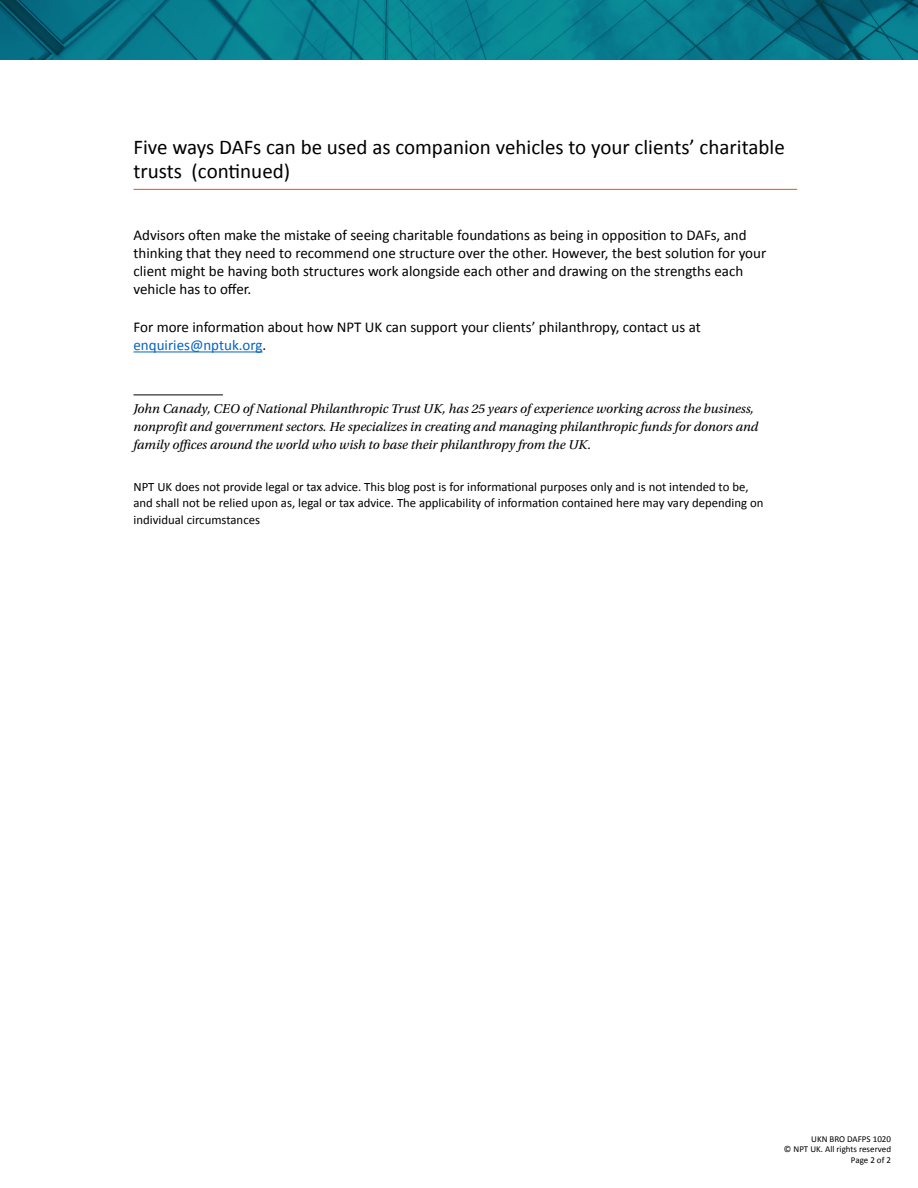
<style>
.page{position:relative;width:918px;height:1188px;background:#fff}
.page>*{position:absolute;margin:0;border:0;box-sizing:border-box;transform-origin:0 0}
.t1{font:21px/24px "Calibri";color:#000}
.t2{font:15px/18px "Calibri";color:#000}
.t3{font:italic 13.5px/18px "Utopia Std";color:#000}
.t4{font:12.75px/16.5px "Calibri";color:#000}
.t5{font:9px/10.5px "Calibri";color:#000;text-align:right}
.s1{color:#0563c1}
</style>
<div class="page">
<hr style="left:134px;top:351px;width:129px;height:1px;background:#0563c1">
<hr style="left:134px;top:395px;width:89px;height:1px;background:#000">
<hr style="left:134px;top:189px;width:663px;height:1px;background:#f15623">
<img style="left:0;top:0;width:918px;height:60px">
<h1 class="t1" style="left:134px;top:135px;width:653px">Five ways DAFs can be used as companion vehicles to your clients’ charitable trusts (continued)</h1>
<p class="t2" style="left:134px;top:226px;width:634px">Advisors often make the mistake of seeing charitable foundations as being in opposition to DAFs, and thinking that they need to recommend one structure over the other. However, the best solution for your client might be having both structures work alongside each other and drawing on the strengths each vehicle has to offer.</p>
<p class="t2" style="left:134px;top:318px;width:569px">For more information about how NPT UK can support your clients’ philanthropy, contact us at <span class="s1">enquiries@nptuk.org</span>.</p>
<p class="t3" style="left:134px;top:400px;width:626px">John Canady, CEO of National Philanthropic Trust UK, has 25 years of experience working across the business, nonprofit and government sectors. He specializes in creating and managing philanthropic funds for donors and family offices around the world who wish to base their philanthropy from the UK.</p>
<p class="t4" style="left:134px;top:478px;width:632px">NPT UK does not provide legal or tax advice. This blog post is for informational purposes only and is not intended to be, and shall not be relied upon as, legal or tax advice. The applicability of information contained here may vary depending on individual circumstances</p>
<p class="t5" style="left:784px;top:1133px;width:109px">UKN BRO DAFPS 1020<br>© NPT UK. All rights reserved<br>Page 2 of 2</p>
</div>
